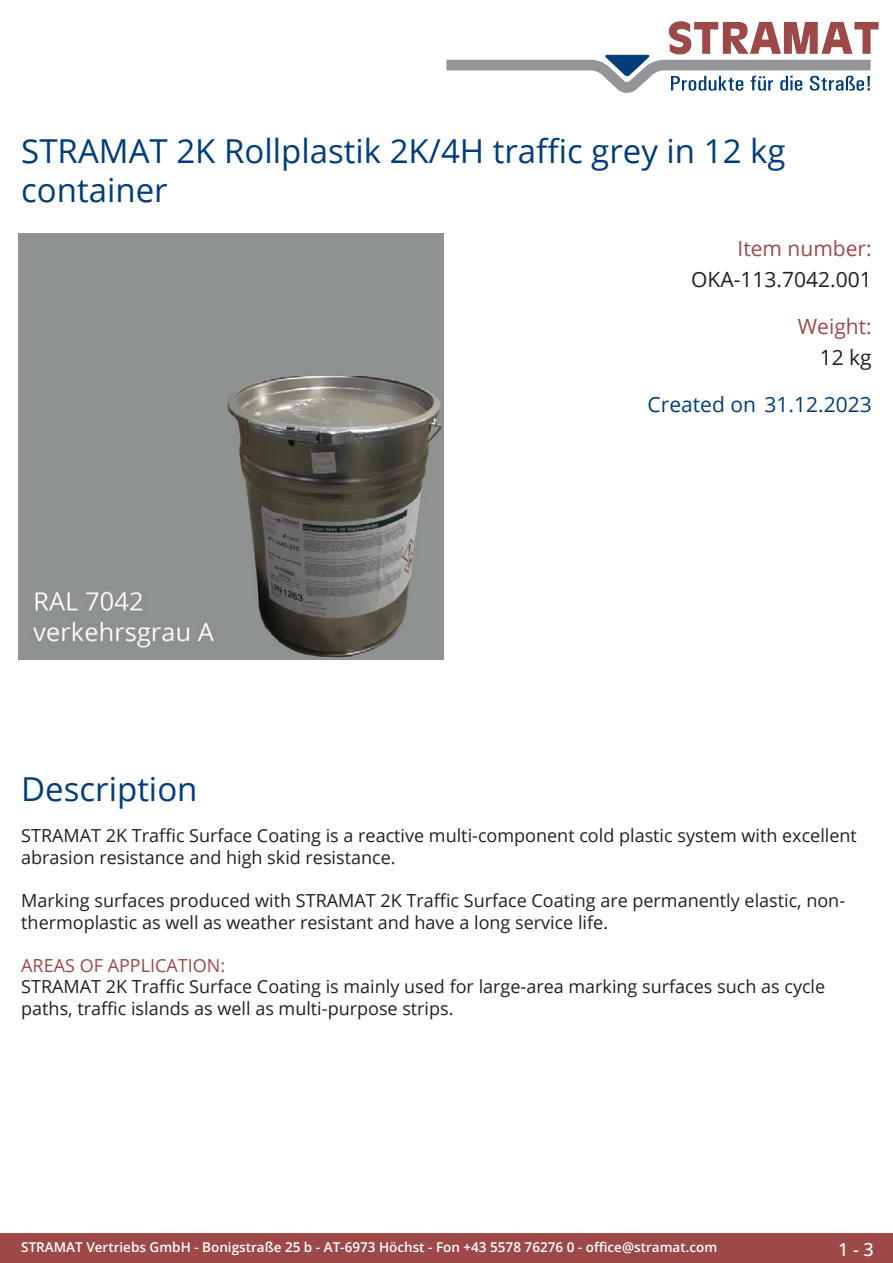
<style>
.page{position:relative;width:893px;height:1263px;background:#fff}
.page>*{position:absolute;margin:0;border:0;box-sizing:border-box;transform-origin:0 0}
.Produkttitel{font:33px/39.6px "Open Sans";color:#003d78}
.TechDaten_Inhalt{font:21px "Open Sans";color:#231f20}
.Erstellungsdatum{font:21px "Open Sans";color:#003d78}
.TechDaten_Überschrif{font:21px "Open Sans";color:#9c4948}
.Beschreibung_Text{font:18px/21.6px "Open Sans";color:#231f20}
.t1{font:500 18px "Open Sans";color:#fff}
.t2{font:600 13.5px "Open Sans";color:#fff}
.s1{color:#9c4948}
</style>
<div class="page">
<div style="left:0;top:1233px;width:893px;height:30px;background:#9c4948"></div>
<svg style="left:446px;top:21px;width:433px;height:72px"></svg>
<img style="left:18px;top:234px;width:425px;height:425px">
<p class="Produkttitel" style="left:21px;top:130px;width:766px">STRAMAT 2K Rollplastik 2K/4H traffic grey in 12 kg container</p>
<p class="TechDaten_Überschrif" style="left:737px;top:234px;width:136px">Item number:</p>
<p class="TechDaten_Inhalt" style="left:691px;top:265px;width:182px">OKA-113.7042.001</p>
<p class="TechDaten_Überschrif" style="left:798px;top:312px;width:75px">Weight:</p>
<p class="TechDaten_Inhalt" style="left:820px;top:343px;width:54px">12 kg</p>
<p class="Erstellungsdatum" style="left:648px;top:390px;width:226px">Created on 31.12.2023</p>
<p class="Produkttitel" style="left:21px;top:768px;width:178px">Description</p>
<p class="Beschreibung_Text" style="left:21px;top:824px;width:837px">STRAMAT 2K Traffic Surface Coating is a reactive multi-component cold plastic system with excellent abrasion resistance and high skid resistance.</p>
<p class="Beschreibung_Text" style="left:21px;top:889px;width:825px">Marking surfaces produced with STRAMAT 2K Traffic Surface Coating are permanently elastic, non&shy;thermoplastic as well as weather resistant and have a long service life.</p>
<p class="Beschreibung_Text" style="left:21px;top:954px;width:805px"><span class="s1">AREAS OF APPLICATION:<br></span>STRAMAT 2K Traffic Surface Coating is mainly used for large-area marking surfaces such as cycle paths, traffic islands as well as multi-purpose strips.</p>
<p class="t2" style="left:21px;top:1238px;width:698px">STRAMAT Vertriebs GmbH - Bonigstraße 25 b - AT-6973 Höchst - Fon +43 5578 76276 0 - office@stramat.com</p>
<p class="t1" style="left:838px;top:1237px;width:37px">1 - 3</p>
</div>
